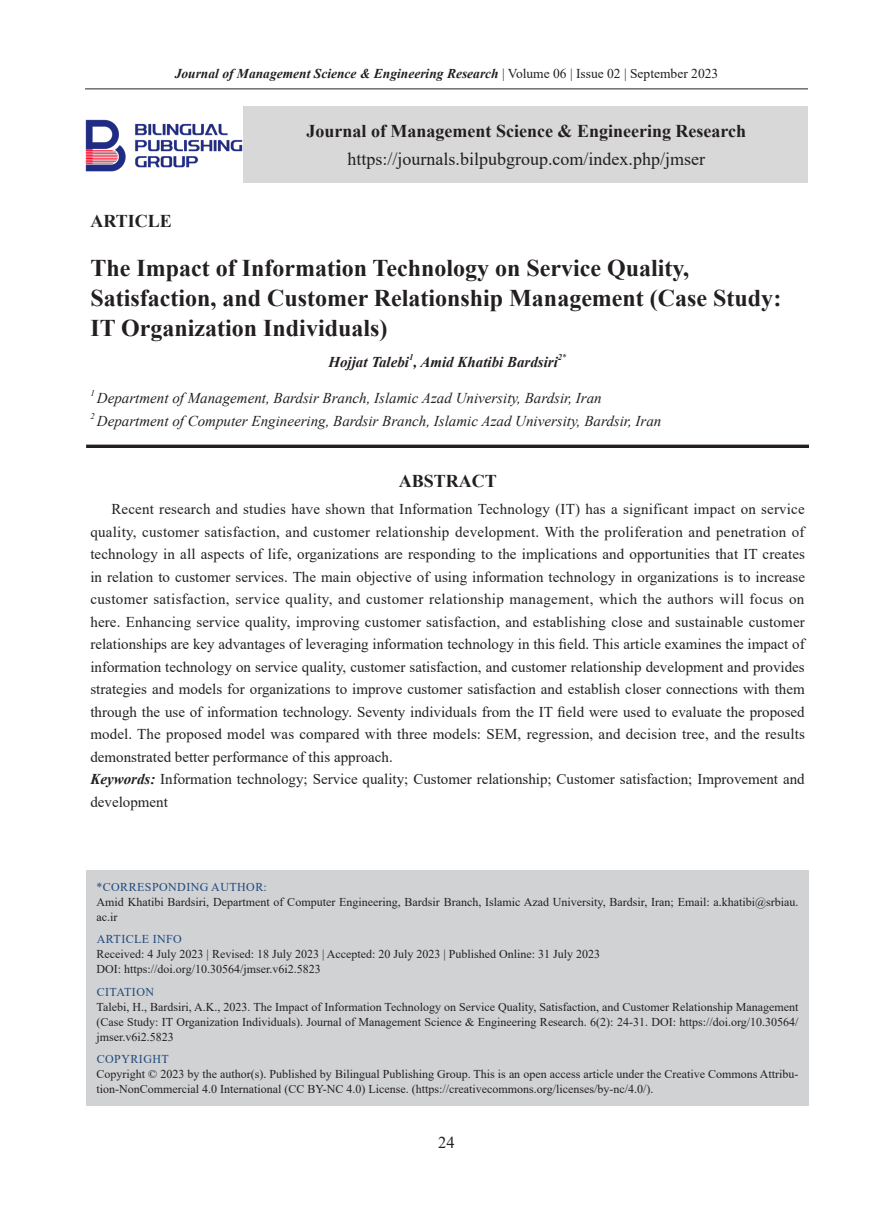
<style>
.page{position:relative;width:893px;height:1212px;background:#fff}
.page>*{position:absolute;margin:0;border:0;box-sizing:border-box;transform-origin:0 0}
.英文标题{font:700 24px/30px "Times New Roman";color:#231f20}
.ABSTRACT标{font:700 18px "Times New Roman";color:#231f20}
.t1{font:18px "Times New Roman";color:#231f20}
.分栏书眉{font:700 18px "Times New Roman";color:#231f20}
.t2{font:16.5px "Times New Roman";color:#231f20}
.Abstract{font:15px/22.5px "Times New Roman";color:#231f20;text-align:justify}
.英文地址{font:italic 15px "Times New Roman";color:#231f20}
.KEY{font:15px/22.5px "Times New Roman";color:#231f20}
.英文作者{font:italic 700 15px "Times New Roman";color:#231f20}
.t3{font:italic 700 13.5px "Times New Roman";color:#231f20}
.t4{font:12px/15px "Times New Roman";color:#231f20}
.t5{font:12px "Times New Roman";letter-spacing:.035em;color:#1f497d}
.英文作者-2{font:italic 700 8.7px "Times New Roman";color:#231f20}
.英文地址-2{font:italic 8.7px "Times New Roman";color:#231f20}
.s1{font-weight:400;font-style:normal}
.s2{font-weight:700;font-style:italic}
</style>
<div class="page">
<hr style="left:85px;top:89px;width:723px;height:1px;background:#67696b">
<div style="left:244px;top:107px;width:564px;height:76px;background:#d8d8d8"></div>
<img style="left:85px;top:119px;width:157px;height:52px">
<div style="left:86px;top:870px;width:723px;height:236px;background:#d1d2d4"></div>
<hr style="left:86px;top:445px;width:723px;height:3px;background:#231f20">
<p class="t3" style="left:175px;top:64px;width:545px">Journal of Management Science &amp; Engineering Research <span class="s1">| Volume 06 | Issue 02 | September 2023</span></p>
<p class="ABSTRACT标" style="left:306px;top:118px;width:441px">Journal of Management Science &amp; Engineering Research</p>
<p class="t1" style="left:348px;top:146px;width:359px">https://journals.bilpubgroup.com/index.php/jmser</p>
<p class="分栏书眉" style="left:90px;top:208px;width:83px">ARTICLE</p>
<p class="英文标题" style="left:90px;top:252px;width:692px">The Impact of Information Technology on Service Quality,<br>Satisfaction, and Customer Relationship Management (Case Study:<br>IT Organization Individuals)</p>
<p class="英文作者" style="left:328px;top:352px;width:231px">Hojjat Talebi , Amid Khatibi Bardsiri</p>
<p class="英文作者-2" style="left:409px;top:351px;width:6px">1</p>
<p class="英文作者-2" style="left:558px;top:351px;width:10px">2<span class="s1">*</span></p>
<p class="英文地址-2" style="left:90px;top:387px;width:6px">1</p>
<p class="英文地址" style="left:97px;top:388px;width:506px">Department of Management, Bardsir Branch, Islamic Azad University, Bardsir, Iran</p>
<p class="英文地址-2" style="left:90px;top:410px;width:6px">2</p>
<p class="英文地址" style="left:97px;top:410px;width:566px">Department of Computer Engineering, Bardsir Branch, Islamic Azad University, Bardsir, Iran</p>
<p class="ABSTRACT标" style="left:399px;top:468px;width:100px">ABSTRACT</p>
<p class="Abstract" style="left:90px;top:497px;width:716px;text-indent:21px">Recent research and studies have shown that Information Technology (IT) has a significant impact on service quality, customer satisfaction, and customer relationship development. With the proliferation and penetration of technology in all aspects of life, organizations are responding to the implications and opportunities that IT creates in relation to customer services. The main objective of using information technology in organizations is to increase customer satisfaction, service quality, and customer relationship management, which the authors will focus on here. Enhancing service quality, improving customer satisfaction, and establishing close and sustainable customer relationships are key advantages of leveraging information technology in this field. This article examines the impact of information technology on service quality, customer satisfaction, and customer relationship development and provides strategies and models for organizations to improve customer satisfaction and establish closer connections with them through the use of information technology. Seventy individuals from the IT field were used to evaluate the proposed model. The proposed model was compared with three models: SEM, regression, and decision tree, and the results demonstrated better performance of this approach.</p>
<p class="KEY" style="left:90px;top:767px;width:716px"><span class="s2">Keywords:</span> Information technology; Service quality; Customer relationship; Customer satisfaction; Improvement and development</p>
<p class="t5" style="left:97px;top:878px;width:172px">*CORRESPONDING AUTHOR:</p>
<p class="t4" style="left:97px;top:894px;width:703px">Amid Khatibi Bardsiri, Department of Computer Engineering, Bardsir Branch, Islamic Azad University, Bardsir, Iran; Email: a.khatibi@srbiau. ac.ir</p>
<p class="t5" style="left:97px;top:931px;width:87px">ARTICLE INFO</p>
<p class="t4" style="left:97px;top:946px;width:505px">Received: 4 July 2023 | Revised: 18 July 2023 | Accepted: 20 July 2023 | Published Online: 31 July 2023</p>
<p class="t4" style="left:97px;top:961px;width:226px">DOI: https://doi.org/10.30564/jmser.v6i2.5823</p>
<p class="t5" style="left:97px;top:983px;width:59px">CITATION</p>
<p class="t4" style="left:97px;top:999px;width:703px;text-align:justify">Talebi, H., Bardsiri, A.K., 2023. The Impact of Information Technology on Service Quality, Satisfaction, and Customer Relationship Management (Case Study: IT Organization Individuals). Journal of Management Science &amp; Engineering Research. 6(2): 24-31. DOI: https://doi.org/10.30564/ jmser.v6i2.5823</p>
<p class="t5" style="left:97px;top:1051px;width:74px">COPYRIGHT</p>
<p class="t4" style="left:97px;top:1066px;width:703px">Copyright © 2023 by the author(s). Published by Bilingual Publishing Group. This is an open access article under the Creative Commons Attribu&shy;tion-NonCommercial 4.0 International (CC BY-NC 4.0) License. (https://creativecommons.org/licenses/by-nc/4.0/).</p>
<p class="t2" style="left:438px;top:1131px;width:18px">24</p>
</div>
